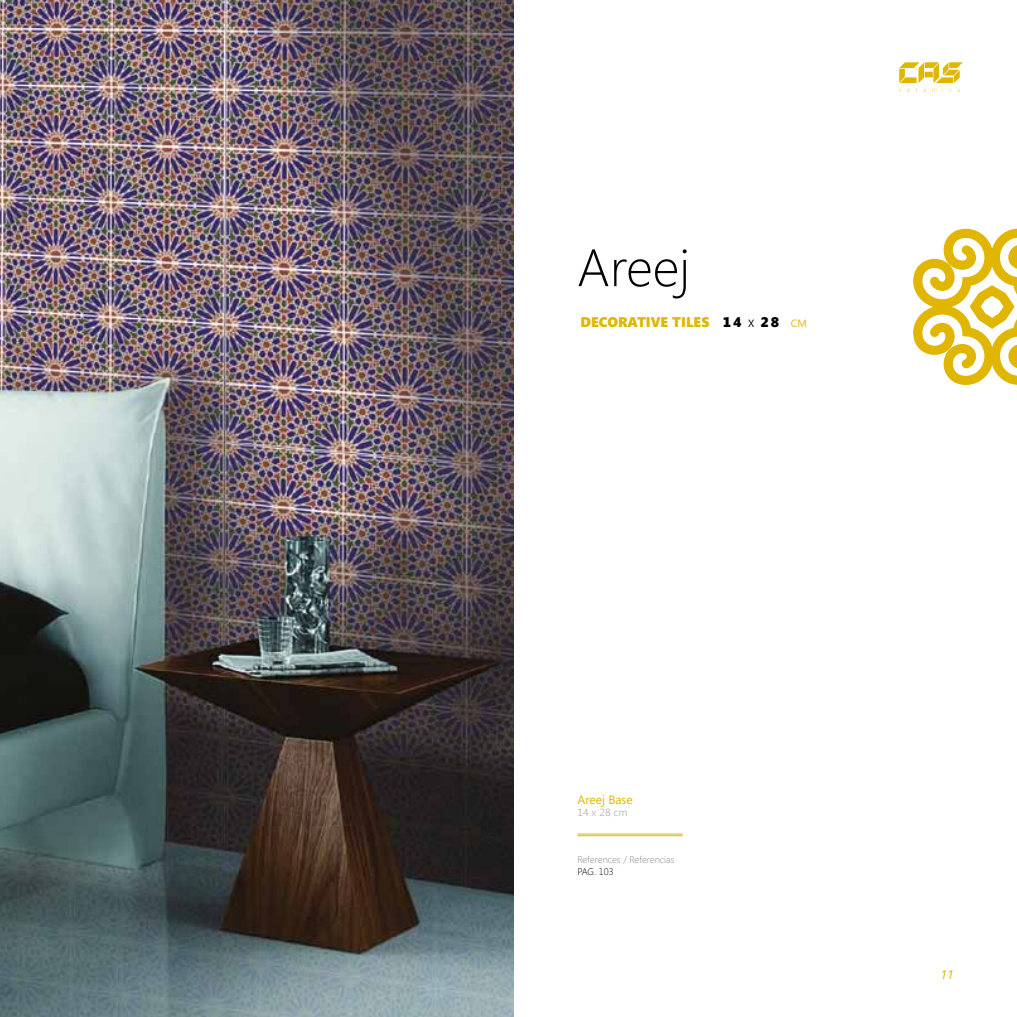
<style>
.page{position:relative;width:1017px;height:1017px;background:#fff}
.page>*{position:absolute;margin:0;border:0;box-sizing:border-box;transform-origin:0 0}
.t1{font:300 52.5px "Segoe";color:#000}
.t2{font:900 14px "Segoe";color:#e1b600}
.t3{font:12.25px "Segoe";color:#e1b600}
.t4{font:italic 12.25px "Open Sans";color:#e1b600}
.t5{font:10.5px "Segoe";color:#bababa}
.t6{font:300 9.62px/12.2px "Segoe";color:#878787}
.s1{color:#000}
.s2{font-weight:400;font-size:10.5px;color:#000}
.s3{font-weight:400;font-size:10.5px}
</style>
<div class="page">
<svg style="left:899px;top:62px;width:64px;height:30px"></svg>
<svg style="left:913px;top:229px;width:104px;height:156px"></svg>
<img style="left:0;top:0;width:513px;height:1017px">
<hr style="left:577px;top:835px;width:106px;height:1px;background:#e1b600">
<hr style="left:577px;top:834px;width:106px;height:1px;background:#e1b600">
<p class="t1" style="left:577px;top:237px;width:115px">Areej</p>
<h2 class="t2" style="left:580px;top:313px;width:228px">DECORATIVE TILES <span class="s1">14</span> <span class="s2">X</span> <span class="s1">28</span> <span class="s3">CM</span></h2>
<p class="t3" style="left:577px;top:791px;width:57px">Areej Base</p>
<p class="t5" style="left:577px;top:805px;width:51px">14 x 28 cm</p>
<p class="t6" style="left:577px;top:854px;width:99px">References / Referencias<br><span class="s1">PAG. 103</span></p>
<p class="t4" style="left:940px;top:966px;width:15px">11</p>
</div>
